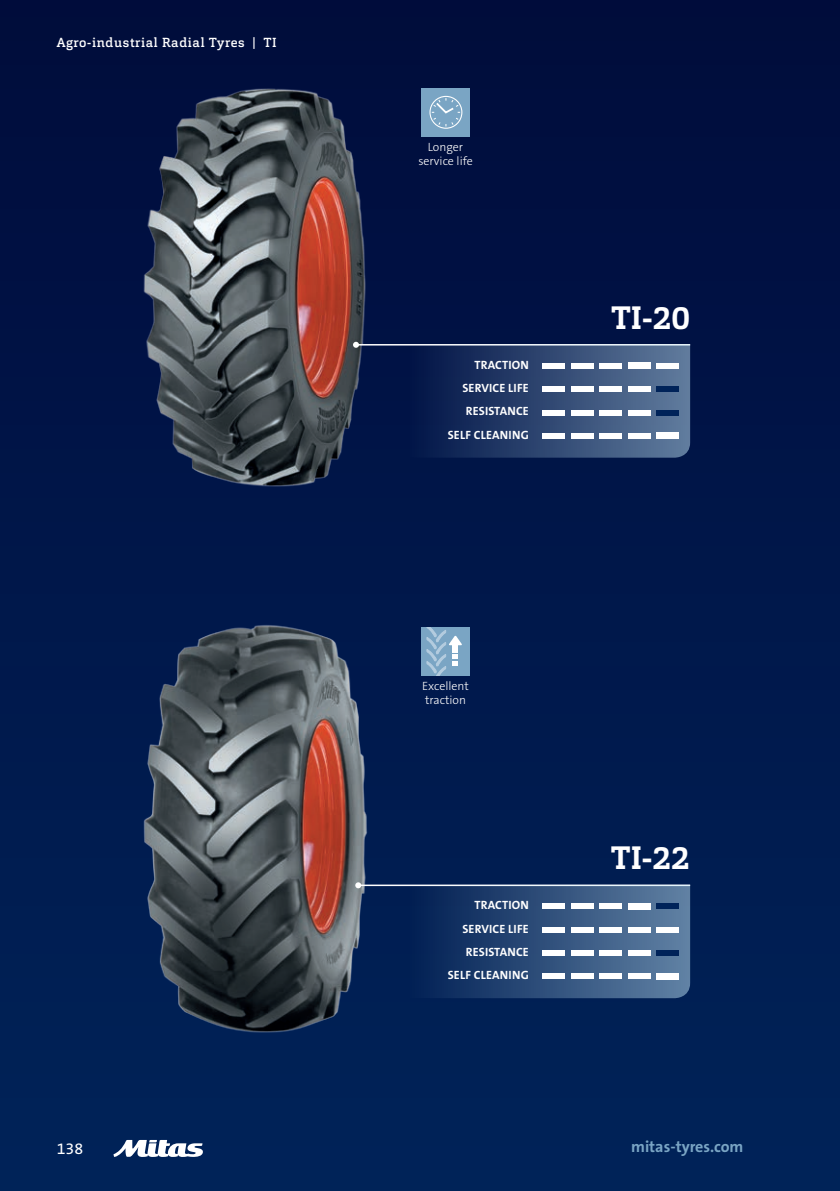
<style>
.page{position:relative;width:840px;height:1191px;background:#fff}
.page>*{position:absolute;margin:0;border:0;box-sizing:border-box;transform-origin:0 0}
.t1{font:700 32px "Cargan";letter-spacing:-.005em;color:#fff}
.t2{font:700 16px "The Sans CE";color:#7aa5c4}
.t3{font:16px "The Sans CE";color:#fff}
.t4{font:500 13px "Cargan";letter-spacing:.05em;color:#fff}
.t5{font:700 12px/23.4px "The Sans CE";letter-spacing:.015em;color:#fff;text-align:right}
.t6{font:300 12px/14px "The Sans CE";color:#fff}
</style>
<div class="page">
<div style="left:0;top:0;width:839px;height:1191px;background:linear-gradient(to bottom,#000c3b,#002359)"></div>
<svg style="left:113px;top:1140px;width:90px;height:17px"></svg>
<img style="left:139px;top:85px;width:232px;height:407px">
<img style="left:129px;top:616px;width:252px;height:421px">
<hr style="left:356px;top:344px;width:333px;height:1px;background:#fff">
<svg style="left:353px;top:342px;width:6px;height:6px"></svg>
<svg style="left:404px;top:344px;width:285px;height:114px;background:#324972"></svg>
<div style="left:542px;top:363px;width:23px;height:5px;background:#fff"></div>
<div style="left:570px;top:363px;width:23px;height:5px;background:#fff"></div>
<div style="left:599px;top:363px;width:22px;height:5px;background:#fff"></div>
<div style="left:627px;top:363px;width:23px;height:6px;background:#fff"></div>
<div style="left:655px;top:363px;width:23px;height:5px;background:#fff"></div>
<div style="left:542px;top:386px;width:23px;height:6px;background:#fff"></div>
<div style="left:570px;top:386px;width:23px;height:6px;background:#fff"></div>
<div style="left:599px;top:386px;width:22px;height:6px;background:#fff"></div>
<div style="left:627px;top:386px;width:23px;height:6px;background:#fff"></div>
<div style="left:655px;top:386px;width:23px;height:6px;background:#002359"></div>
<div style="left:542px;top:410px;width:23px;height:5px;background:#fff"></div>
<div style="left:570px;top:410px;width:23px;height:5px;background:#fff"></div>
<div style="left:599px;top:410px;width:22px;height:5px;background:#fff"></div>
<div style="left:627px;top:410px;width:23px;height:5px;background:#fff"></div>
<div style="left:655px;top:410px;width:23px;height:5px;background:#002359"></div>
<div style="left:542px;top:433px;width:23px;height:5px;background:#fff"></div>
<div style="left:570px;top:433px;width:23px;height:5px;background:#fff"></div>
<div style="left:599px;top:433px;width:22px;height:5px;background:#fff"></div>
<div style="left:627px;top:433px;width:23px;height:5px;background:#fff"></div>
<div style="left:655px;top:433px;width:23px;height:6px;background:#fff"></div>
<hr style="left:358px;top:884px;width:331px;height:2px;background:#fff">
<svg style="left:355px;top:882px;width:6px;height:6px"></svg>
<svg style="left:404px;top:884px;width:285px;height:114px;background:#31507b"></svg>
<div style="left:542px;top:903px;width:23px;height:6px;background:#fff"></div>
<div style="left:570px;top:903px;width:23px;height:6px;background:#fff"></div>
<div style="left:599px;top:903px;width:22px;height:6px;background:#fff"></div>
<div style="left:627px;top:903px;width:23px;height:6px;background:#fff"></div>
<div style="left:655px;top:903px;width:23px;height:6px;background:#002359"></div>
<div style="left:542px;top:927px;width:23px;height:5px;background:#fff"></div>
<div style="left:570px;top:927px;width:23px;height:5px;background:#fff"></div>
<div style="left:599px;top:927px;width:22px;height:5px;background:#fff"></div>
<div style="left:627px;top:927px;width:23px;height:5px;background:#fff"></div>
<div style="left:655px;top:927px;width:23px;height:5px;background:#fff"></div>
<div style="left:542px;top:950px;width:23px;height:6px;background:#fff"></div>
<div style="left:570px;top:950px;width:23px;height:6px;background:#fff"></div>
<div style="left:599px;top:950px;width:22px;height:6px;background:#fff"></div>
<div style="left:627px;top:950px;width:23px;height:6px;background:#fff"></div>
<div style="left:655px;top:950px;width:23px;height:6px;background:#002359"></div>
<div style="left:542px;top:973px;width:23px;height:6px;background:#fff"></div>
<div style="left:570px;top:973px;width:23px;height:6px;background:#fff"></div>
<div style="left:599px;top:973px;width:22px;height:6px;background:#fff"></div>
<div style="left:627px;top:973px;width:23px;height:6px;background:#fff"></div>
<div style="left:655px;top:973px;width:23px;height:6px;background:#fff"></div>
<div style="left:421px;top:627px;width:48px;height:48px;background:#7aa5c4"></div>
<svg style="left:426px;top:627px;width:36px;height:48px"></svg>
<div style="left:421px;top:88px;width:48px;height:49px;background:#7aa5c4"></div>
<div style="left:429px;top:96px;width:33px;height:33px;border:1px solid #fff;border-radius:50%"></div>
<svg style="left:430px;top:97px;width:31px;height:30px"></svg>
<p class="t4" style="left:57px;top:34px;width:221px">Agro-industrial Radial Tyres | TI</p>
<p class="t6" style="left:418px;top:140px;width:56px;text-align:center">Longer service life</p>
<p class="t5" style="left:447px;top:353px;width:83px">TRACTION<br>SERVICE LIFE<br>RESISTANCE<br>SELF CLEANING</p>
<h1 class="t1" style="left:610px;top:297px;width:81px">TI-20</h1>
<p class="t6" style="left:422px;top:679px;width:48px">Excellent traction</p>
<p class="t5" style="left:447px;top:893px;width:83px">TRACTION<br>SERVICE LIFE<br>RESISTANCE<br>SELF CLEANING</p>
<h1 class="t1" style="left:610px;top:837px;width:81px">TI-22</h1>
<h2 class="t3" style="left:57px;top:1138px;width:28px">138</h2>
<h2 class="t2" style="left:630px;top:1136px;width:114px">mitas-tyres.com</h2>
</div>
